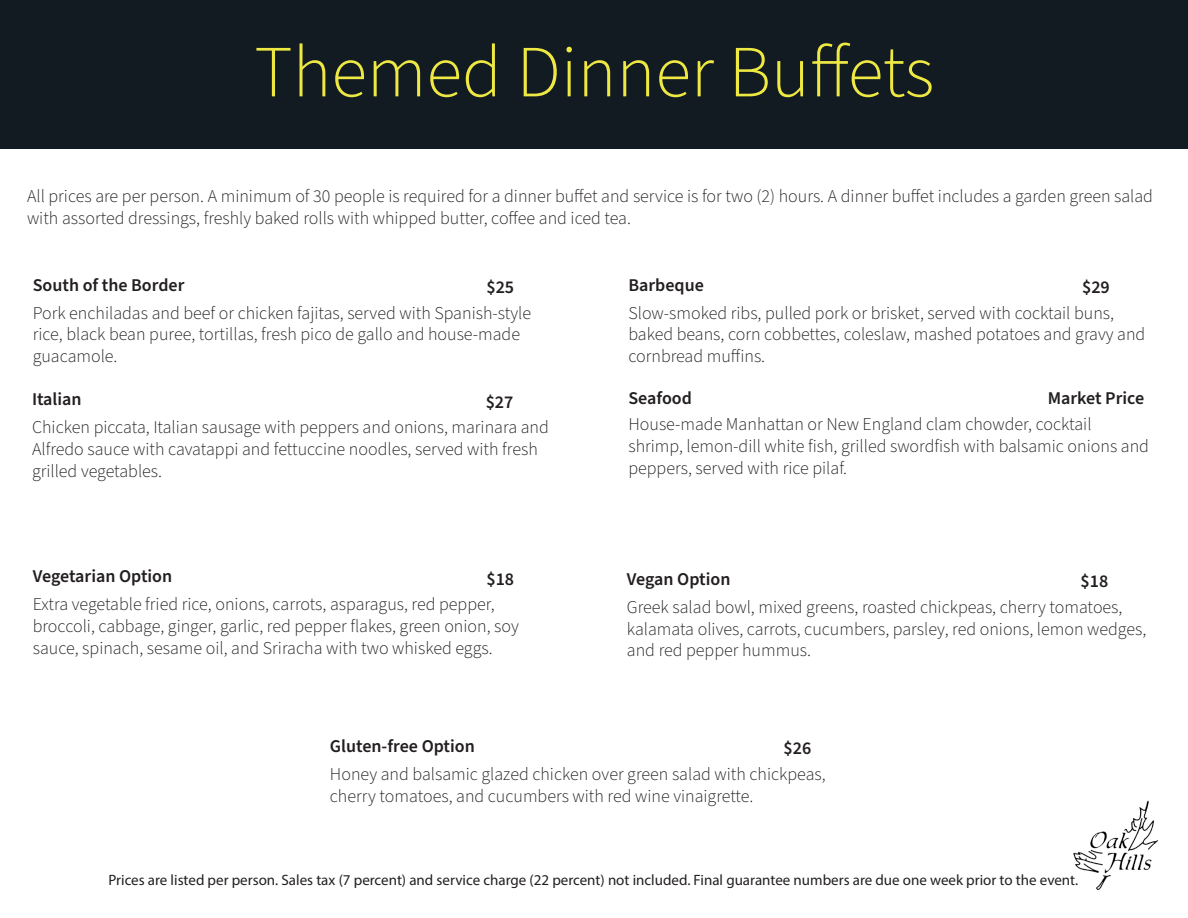
<style>
.page{position:relative;width:1188px;height:918px;background:#fff}
.page>*{position:absolute;margin:0;border:0;box-sizing:border-box;transform-origin:0 0}
.t1{font:300 73.5px "Source Sans Pro";color:#eee843}
.t2{font:300 18px/21.6px "Source Sans Pro";color:#231f20}
.t3{font:600 18px "Source Sans Pro";color:#231f20}
.t4{font:15px "Myriad Pro";color:#231f20}
</style>
<div class="page">
<div style="left:0;top:0;width:1188px;height:148px;background:#121b22"></div>
<img style="left:1073px;top:800px;width:85px;height:90px">
<p class="t1" style="left:254px;top:23px;width:682px">Themed Dinner Buffets</p>
<p class="t2" style="left:27px;top:186px;width:1128px">All prices are per person. A minimum of 30 people is required for a dinner buffet and service is for two (2) hours. A dinner buffet includes a garden green salad with assorted dressings, freshly baked rolls with whipped butter, coffee and iced tea.</p>
<p class="t3" style="left:33px;top:273px;width:153px">South of the Border</p>
<p class="t3" style="left:486px;top:275px;width:29px">$25</p>
<p class="t2" style="left:33px;top:303px;width:500px">Pork enchiladas and beef or chicken fajitas, served with Spanish-style rice, black bean puree, tortillas, fresh pico de gallo and house-made guacamole.</p>
<p class="t3" style="left:32px;top:387px;width:51px">Italian</p>
<p class="t3" style="left:486px;top:390px;width:29px">$27</p>
<p class="t2" style="left:32px;top:417px;width:518px">Chicken piccata, Italian sausage with peppers and onions, marinara and<br>Alfredo sauce with cavatappi and fettuccine noodles, served with fresh grilled vegetables.</p>
<p class="t3" style="left:33px;top:564px;width:141px">Vegetarian Option</p>
<p class="t3" style="left:486px;top:567px;width:29px">$18</p>
<p class="t2" style="left:33px;top:594px;width:488px">Extra vegetable fried rice, onions, carrots, asparagus, red pepper, broccoli, cabbage, ginger, garlic, red pepper flakes, green onion, soy sauce, spinach, sesame oil, and Sriracha with two whisked eggs.</p>
<p class="t3" style="left:628px;top:273px;width:77px">Barbeque</p>
<p class="t3" style="left:1082px;top:275px;width:29px">$29</p>
<p class="t2" style="left:628px;top:303px;width:518px">Slow-smoked ribs, pulled pork or brisket, served with cocktail buns, baked beans, corn cobbettes, coleslaw, mashed potatoes and gravy and cornbread muffins.</p>
<p class="t3" style="left:628px;top:386px;width:65px">Seafood</p>
<p class="t3" style="left:1048px;top:386px;width:98px">Market Price</p>
<p class="t2" style="left:628px;top:414px;width:522px">House-made Manhattan or New England clam chowder, cocktail shrimp, lemon-dill white fish, grilled swordfish with balsamic onions and peppers, served with rice pilaf.</p>
<p class="t3" style="left:627px;top:567px;width:105px">Vegan Option</p>
<p class="t3" style="left:1081px;top:569px;width:29px">$18</p>
<p class="t2" style="left:627px;top:597px;width:521px">Greek salad bowl, mixed greens, roasted chickpeas, cherry tomatoes, kalamata olives, carrots, cucumbers, parsley, red onions, lemon wedges, and red pepper hummus.</p>
<p class="t3" style="left:330px;top:734px;width:146px">Gluten-free Option</p>
<p class="t3" style="left:784px;top:736px;width:29px">$26</p>
<p class="t2" style="left:330px;top:764px;width:497px">Honey and balsamic glazed chicken over green salad with chickpeas, cherry tomatoes, and cucumbers with red wine vinaigrette.</p>
<p class="t4" style="left:108px;top:871px;width:971px">Prices are listed per person. Sales tax (7 percent) and service charge (22 percent) not included. Final guarantee numbers are due one week prior to the event.</p>
</div>
